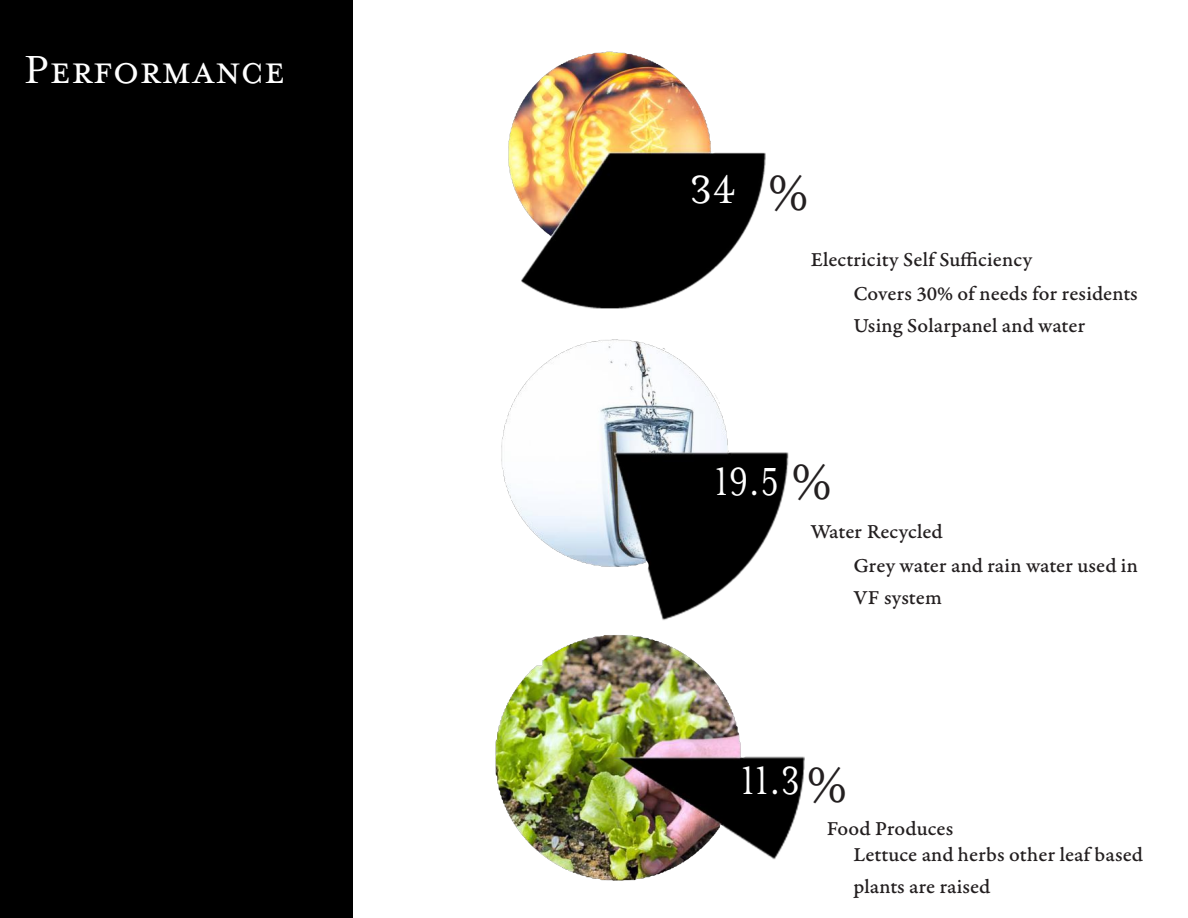
<style>
.page{position:relative;width:1188px;height:918px;background:#fff}
.page>*{position:absolute;margin:0;border:0;box-sizing:border-box;transform-origin:0 0}
.t1{font:45px "Mrs Eaves Small Caps OT";color:#fff}
.t2{font:45px "Mrs Eaves Small Caps OT";color:#fff;scale:.84 1}
.t3{font:45px "BIZ UDP Mincho Medium";color:#231f20}
.t4{font:21px/32px "Garamond Premr Pro Med Capt";color:#231f20}
</style>
<div class="page">
<img style="left:501px;top:339px;width:288px;height:281px">
<img style="left:508px;top:51px;width:258px;height:258px">
<img style="left:495px;top:635px;width:310px;height:246px">
<div style="left:0;top:0;width:353px;height:918px;background:#000"></div>
<p class="t1" style="left:24px;top:45px;width:263px">Performance</p>
<p class="t1" style="left:689px;top:165px;width:49px">34</p>
<p class="t3" style="left:766px;top:170px;width:46px">%</p>
<p class="t4" style="left:811px;top:244px;width:223px">Electricity Self Sufficiency</p>
<p class="t4" style="left:853px;top:278px;width:286px">Covers 30% of needs for residents</p>
<p class="t4" style="left:853px;top:310px;width:234px">Using Solarpanel and water</p>
<p class="t2" style="left:715px;top:457px;width:78px">19.5</p>
<p class="t3" style="left:789px;top:459px;width:46px">%</p>
<p class="t4" style="left:811px;top:516px;width:133px">Water Recycled</p>
<p class="t4" style="left:853px;top:550px;width:286px">Grey water and rain water used in<br>VF system</p>
<p class="t2" style="left:741px;top:757px;width:71px">11.3</p>
<p class="t3" style="left:805px;top:762px;width:46px">%</p>
<p class="t4" style="left:827px;top:813px;width:128px">Food Produces</p>
<p class="t4" style="left:853px;top:839px;width:291px">Lettuce and herbs other leaf based plants are raised</p>
</div>
